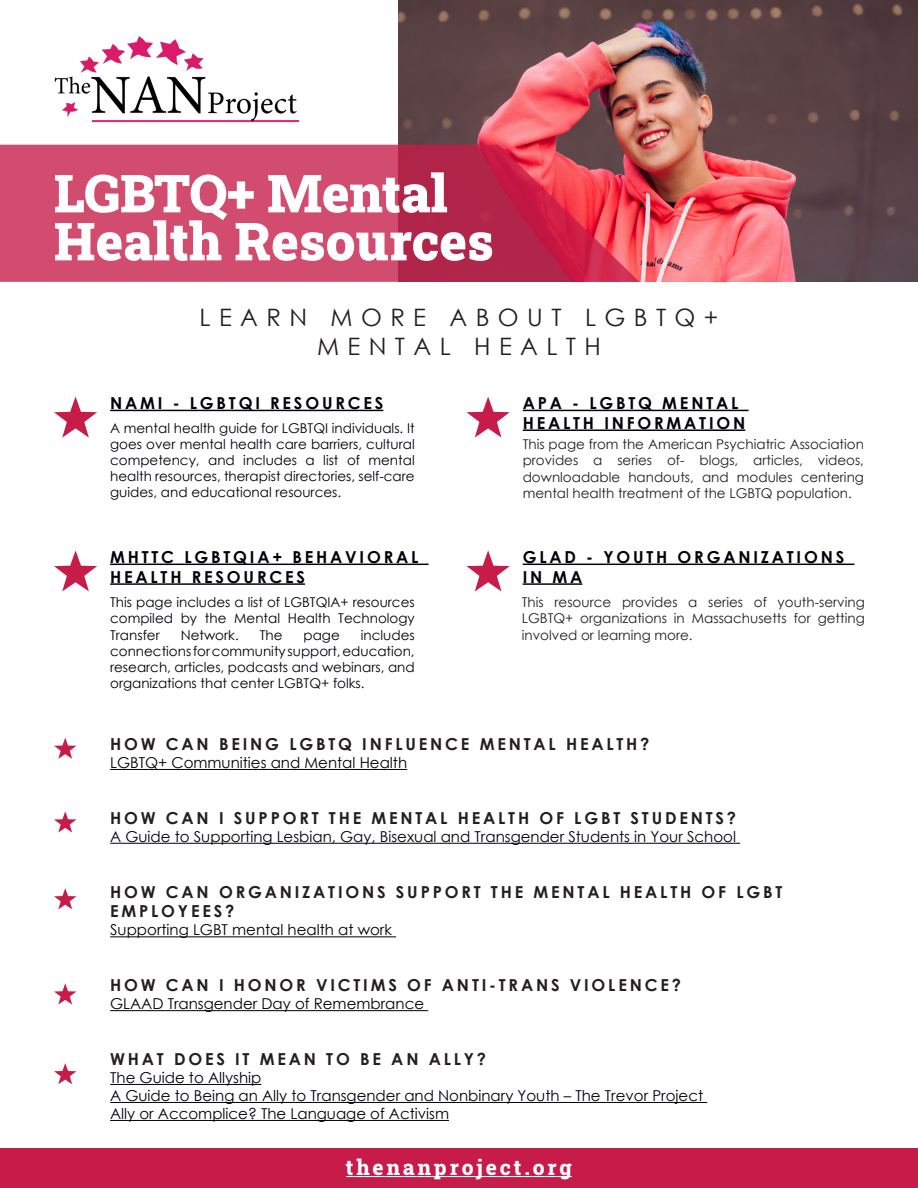
<style>
.page{position:relative;width:918px;height:1188px;background:#fff}
.page>*{position:absolute;margin:0;border:0;box-sizing:border-box;transform-origin:0 0}
.t1{font:900 52.5px "Roboto Slab";color:#fff}
.t2{font:24px/28.8px "Century Gothic";letter-spacing:.35em;color:#231f20;text-align:center}
.t3{font:800 21px "Roboto Slab";letter-spacing:.14em;color:#fff}
.t4{font:700 16.5px/19.8px "Century Gothic";letter-spacing:.17em;color:#231f20}
.t5{font:700 16.5px/19.8px "Century Gothic";letter-spacing:.17em;color:#00000c}
.t6{font:15px "Century Gothic";color:#00000c}
.t7{font:13.5px/16.2px "Century Gothic";color:#00000c;text-align:justify}
.t8{font:13.5px/16.2px "Century Gothic";color:#231f20;text-align:justify}
</style>
<div class="page">
<img style="left:399px;top:0;width:519px;height:282px">
<img style="left:54px;top:37px;width:244px;height:86px">
<svg style="left:0;top:145px;width:639px;height:137px;background:#cc4061"></svg>
<svg style="left:54px;top:397px;width:43px;height:41px"></svg>
<hr style="left:110px;top:410px;width:273px;height:1px;background:#00000c">
<svg style="left:467px;top:397px;width:43px;height:41px"></svg>
<hr style="left:523px;top:410px;width:226px;height:1px;background:#00000c">
<hr style="left:523px;top:429px;width:222px;height:2px;background:#00000c">
<svg style="left:54px;top:550px;width:43px;height:41px"></svg>
<hr style="left:110px;top:564px;width:319px;height:1px;background:#00000c">
<hr style="left:110px;top:583px;width:195px;height:2px;background:#00000c">
<svg style="left:467px;top:550px;width:43px;height:41px"></svg>
<hr style="left:523px;top:564px;width:331px;height:1px;background:#00000c">
<hr style="left:523px;top:583px;width:59px;height:2px;background:#00000c">
<hr style="left:110px;top:769px;width:297px;height:1px;background:#00000c">
<hr style="left:110px;top:843px;width:630px;height:1px;background:#00000c">
<hr style="left:110px;top:936px;width:286px;height:1px;background:#00000c">
<hr style="left:110px;top:1010px;width:318px;height:1px;background:#00000c">
<hr style="left:110px;top:1084px;width:151px;height:1px;background:#00000c">
<hr style="left:110px;top:1102px;width:597px;height:1px;background:#00000c">
<hr style="left:110px;top:1120px;width:339px;height:1px;background:#00000c">
<svg style="left:54px;top:738px;width:22px;height:21px"></svg>
<svg style="left:54px;top:811px;width:22px;height:22px"></svg>
<svg style="left:54px;top:888px;width:22px;height:21px"></svg>
<svg style="left:54px;top:983px;width:22px;height:22px"></svg>
<svg style="left:54px;top:1063px;width:22px;height:21px"></svg>
<div style="left:1px;top:1149px;width:917px;height:39px;background:#c71c49"></div>
<hr style="left:346px;top:1176px;width:226px;height:1px;background:#fff">
<p class="t1" style="left:54px;top:157px;width:395px">LGBTQ+ Mental</p>
<p class="t1" style="left:54px;top:205px;width:441px">Health Resources</p>
<p class="t2" style="left:200px;top:302px;width:520px">LEARN MORE ABOUT LGBTQ+<br>MENTAL HEALTH</p>
<p class="t5" style="left:110px;top:392px;width:275px">NAMI - LGBTQI RESOURCES</p>
<p class="t7" style="left:110px;top:419px;width:306px">A mental health guide for LGBTQI individuals. It goes over mental health care barriers, cultural competency, and includes a list of mental health resources, therapist directories, self-care guides, and educational resources.</p>
<p class="t5" style="left:110px;top:546px;width:310px">MHTTC LGBTQIA+ BEHAVIORAL<br>HEALTH RESOURCES</p>
<p class="t7" style="left:110px;top:594px;width:306px">This page includes a list of LGBTQIA+ resources compiled by the Mental Health Technology Transfer</p>
<p class="t7" style="left:110px;top:626px;width:306px;text-indent:251px">includes connections for community support, education, research, articles, podcasts and webinars, and organizations that center LGBTQ+ folks.</p>
<p class="t7" style="left:181px;top:626px;width:59px">Network.</p>
<p class="t7" style="left:260px;top:626px;width:24px">The</p>
<p class="t7" style="left:304px;top:626px;width:38px">page</p>
<p class="t5" style="left:523px;top:392px;width:224px">APA - LGBTQ MENTAL<br>HEALTH INFORMATION</p>
<p class="t8" style="left:523px;top:436px;width:343px">This page from the American Psychiatric Association provides a series of- blogs, articles, videos, downloadable handouts, and modules centering mental health treatment of the LGBTQ population.</p>
<p class="t5" style="left:523px;top:546px;width:323px">GLAD - YOUTH ORGANIZATIONS<br>IN MA</p>
<p class="t8" style="left:522px;top:594px;width:344px">This resource provides a series of youth-serving LGBTQ+ organizations in Massachusetts for getting involved or learning more.</p>
<p class="t4" style="left:110px;top:733px;width:541px">HOW CAN BEING LGBTQ INFLUENCE MENTAL HEALTH?</p>
<p class="t6" style="left:110px;top:752px;width:299px">LGBTQ+ Communities and Mental Health</p>
<p class="t4" style="left:110px;top:807px;width:628px">HOW CAN I SUPPORT THE MENTAL HEALTH OF LGBT STUDENTS?</p>
<p class="t6" style="left:110px;top:826px;width:627px">A Guide to Supporting Lesbian, Gay, Bisexual and Transgender Students in Your School</p>
<p class="t4" style="left:110px;top:881px;width:674px">HOW CAN ORGANIZATIONS SUPPORT THE MENTAL HEALTH OF LGBT<br>EMPLOYEES?</p>
<p class="t6" style="left:110px;top:920px;width:283px">Supporting LGBT mental health at work</p>
<p class="t4" style="left:110px;top:975px;width:572px">HOW CAN I HONOR VICTIMS OF ANTI-TRANS VIOLENCE?</p>
<p class="t6" style="left:110px;top:993px;width:315px">GLAAD Transgender Day of Remembrance</p>
<p class="t4" style="left:110px;top:1048px;width:378px">WHAT DOES IT MEAN TO BE AN ALLY?</p>
<p class="t6" style="left:110px;top:1067px;width:153px">The Guide to Allyship</p>
<p class="t6" style="left:110px;top:1085px;width:594px">A Guide to Being an Ally to Transgender and Nonbinary Youth – The Trevor Project</p>
<p class="t6" style="left:110px;top:1103px;width:340px">Ally or Accomplice? The Language of Activism</p>
<p class="t3" style="left:346px;top:1153px;width:227px">thenanproject.org</p>
</div>
